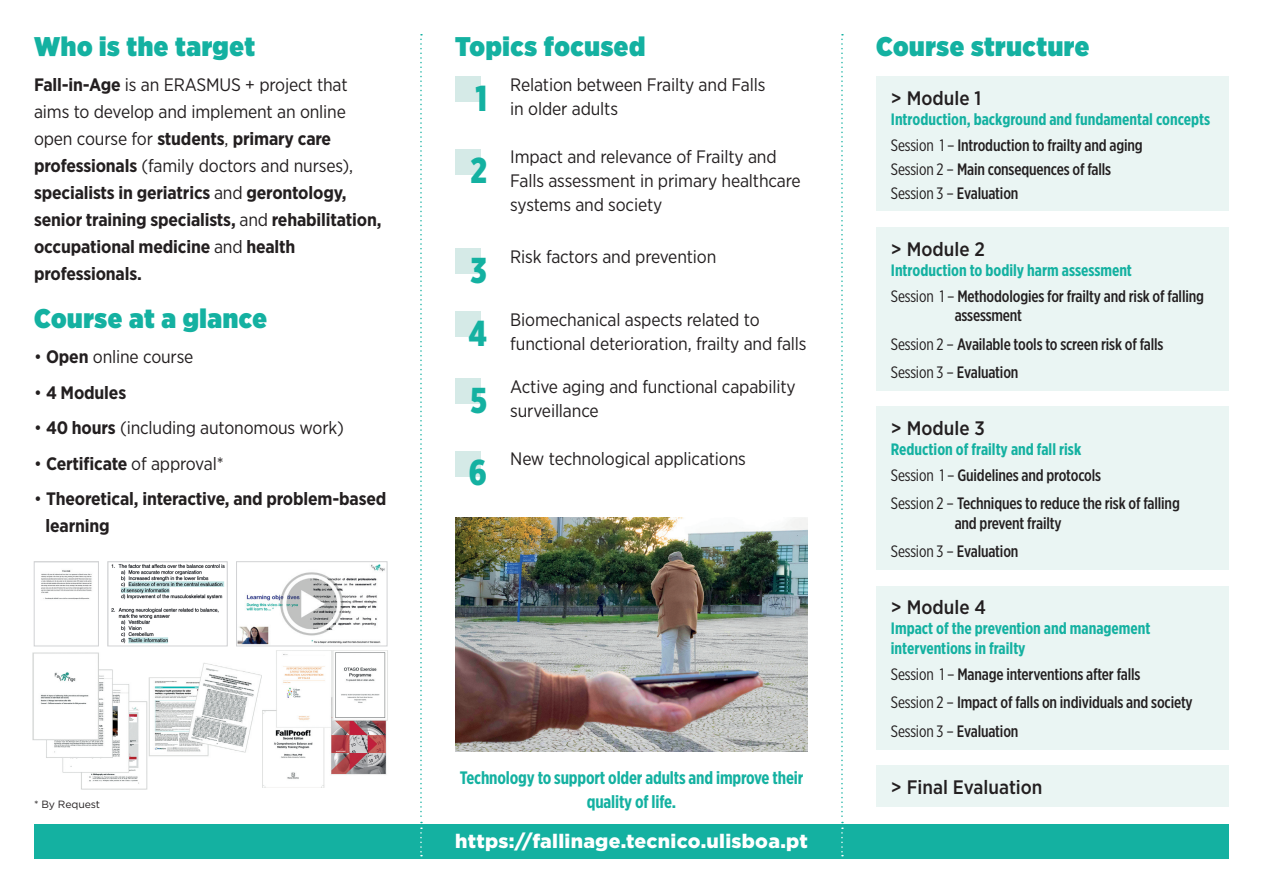
<style>
.page{position:relative;width:1263px;height:893px;background:#fff}
.page>*{position:absolute;margin:0;border:0;box-sizing:border-box;transform-origin:0 0}
.t1{font:900 36px "Gotham X Narrow";color:#14b1a1}
.t2{font:900 27px "Gotham Narrow";letter-spacing:.025em;color:#14b1a1}
.t3{font:500 19.5px "Gotham Narrow";color:#231f20}
.t4{font:900 19.5px "Gotham";letter-spacing:.015em;color:#fff}
.t5{font:18px/24px "Gotham Narrow";letter-spacing:-.01em;color:#231f20}
.t6{font:700 18px/27px "Gotham Narrow";letter-spacing:-.01em;color:#231f20}
.t7{font:700 18px/24px "Gotham X Narrow";letter-spacing:-.01em;color:#14b1a1;text-align:center}
.t8{font:500 16.5px/28.3px "Gotham X Narrow";letter-spacing:-.01em;color:#231f20}
.t9{font:700 16.5px/25.8px "Gotham X Narrow";color:#14b1a1}
.t10{font:10.5px "Gotham";letter-spacing:-.01em;color:#231f20}
.s1{font-weight:400}
.s2{font-weight:700}
.s3{font-weight:400;color:#231f20}
.s4{font-weight:500;color:#231f20}
.s5{font-weight:700;color:#14b1a1}
</style>
<div class="page">
<div style="left:876px;top:77px;width:353px;height:134px;background:#eaf5f3"></div>
<div style="left:876px;top:227px;width:353px;height:164px;background:#eaf5f3"></div>
<div style="left:876px;top:407px;width:353px;height:163px;background:#eaf5f3"></div>
<div style="left:876px;top:586px;width:353px;height:163px;background:#eaf5f3"></div>
<div style="left:876px;top:765px;width:353px;height:41px;background:#eaf5f3"></div>
<div style="left:455px;top:77px;width:25px;height:25px;background:#d5eae7"></div>
<div style="left:455px;top:149px;width:25px;height:25px;background:#d5eae7"></div>
<div style="left:455px;top:248px;width:25px;height:26px;background:#d5eae7"></div>
<div style="left:455px;top:312px;width:25px;height:25px;background:#d5eae7"></div>
<div style="left:455px;top:378px;width:25px;height:26px;background:#d5eae7"></div>
<div style="left:455px;top:451px;width:25px;height:25px;background:#d5eae7"></div>
<img style="left:455px;top:518px;width:353px;height:233px">
<div style="left:34px;top:825px;width:1195px;height:34px;background:#14b1a1"></div>
<img style="left:148px;top:663px;width:114px;height:94px">
<img style="left:111px;top:564px;width:114px;height:80px">
<div style="left:107px;top:561px;width:121px;height:85px;border:1px solid #d1d2d4"></div>
<img style="left:41px;top:570px;width:51px;height:30px">
<div style="left:34px;top:561px;width:65px;height:85px;border:1px solid #d1d2d4"></div>
<img style="left:32px;top:652px;width:116px;height:138px">
<img style="left:262px;top:650px;width:126px;height:138px">
<img style="left:238px;top:564px;width:147px;height:80px">
<div style="left:236px;top:561px;width:151px;height:85px;border:1px solid #d1d2d4"></div>
<svg style="left:420px;top:34px;width:2px;height:822px"></svg>
<svg style="left:841px;top:34px;width:2px;height:822px"></svg>
<h2 class="t2" style="left:34px;top:28px;width:223px">Who is the target</h2>
<h2 class="t2" style="left:455px;top:28px;width:192px">Topics focused</h2>
<h2 class="t2" style="left:876px;top:28px;width:215px">Course structure</h2>
<p class="t6" style="left:34px;top:71px;width:349px">Fall-in-Age <span class="s1">is an ERASMUS + project that aims to develop and implement an online open course for</span> students<span class="s1">,</span> primary care professionals <span class="s1">(family doctors and nurses), </span>specialists in geriatrics <span class="s1">and</span> gerontology, senior training specialists, <span class="s1">and</span> rehabilitation, occupational medicine <span class="s1">and</span> health professionals.</p>
<h2 class="t2" style="left:34px;top:300px;width:234px">Course at a glance</h2>
<p class="t5" style="left:34px;top:344px;width:161px">• <span class="s2">Open</span> online course</p>
<p class="t6" style="left:34px;top:379px;width:94px"><span class="s1">•</span> 4 Modules</p>
<p class="t5" style="left:34px;top:415px;width:312px">• <span class="s2">40 hours</span> (including autonomous work)</p>
<p class="t5" style="left:34px;top:451px;width:191px">• <span class="s2">Certificate</span> of approval*</p>
<p class="t6" style="left:46px;top:485px;width:342px;text-indent:-12px"><span class="s1">•</span> Theoretical, interactive, and problem-based learning</p>
<p class="t5" style="left:475px;top:72px;width:292px;text-indent:35px">Relation between Frailty and Falls<br><sup>1</sup> in older adults</p>
<h1 class="t1" style="left:470px;top:148px;width:18px">2</h1>
<p class="t5" style="left:510px;top:145px;width:292px">Impact and relevance of Frailty and<br>Falls assessment in primary healthcare systems and society</p>
<h1 class="t1" style="left:471px;top:247px;width:18px">3</h1>
<p class="t5" style="left:510px;top:244px;width:208px">Risk factors and prevention</p>
<h1 class="t1" style="left:468px;top:311px;width:20px">4</h1>
<p class="t5" style="left:510px;top:307px;width:298px">Biomechanical aspects related to functional deterioration, frailty and falls</p>
<h1 class="t1" style="left:470px;top:378px;width:18px">5</h1>
<p class="t5" style="left:510px;top:374px;width:287px">Active aging and functional capability surveillance</p>
<h1 class="t1" style="left:469px;top:450px;width:19px">6</h1>
<p class="t5" style="left:510px;top:446px;width:237px">New technological applications</p>
<p class="t10" style="left:34px;top:798px;width:68px">* By Request</p>
<p class="t7" style="left:460px;top:766px;width:345px">Technology to support older adults and improve their quality of life.</p>
<p class="t4" style="left:455px;top:828px;width:354px">https://fallinage.tecnico.ulisboa.pt</p>
<p class="t3" style="left:891px;top:86px;width:92px">&gt; Module 1</p>
<p class="t9" style="left:891px;top:106px;width:321px">Introduction, background and fundamental concepts<br><span class="s3">Session 1 –</span> <span class="s4">Introduction to frailty and aging</span></p>
<p class="t8" style="left:891px;top:157px;width:222px;line-height:24px"><span class="s1">Session 2 –</span> Main consequences of falls<br><span class="s1">Session 3 –</span> Evaluation</p>
<p class="t3" style="left:891px;top:237px;width:96px">&gt; Module 2</p>
<p class="t8" style="left:891px;top:257px;width:315px;line-height:26px"><span class="s5">Introduction to bodily harm assessment<br></span><span class="s1">Session 1 –</span> Methodologies for frailty and risk of falling</p>
<p class="t8" style="left:891px;top:301px;width:274px;text-indent:64px">assessment<br><span class="s1">Session 2 –</span> Available tools to screen risk of falls<br><span class="s1">Session 3 –</span> Evaluation</p>
<p class="t3" style="left:891px;top:416px;width:96px">&gt; Module 3</p>
<p class="t9" style="left:891px;top:436px;width:212px">Reduction of frailty and fall risk<br><span class="s3">Session 1 –</span> <span class="s4">Guidelines and protocols</span></p>
<p class="t8" style="left:955px;top:493px;width:227px;line-height:19.8px;text-indent:-64px"><span class="s1">Session 2 –</span> Techniques to reduce the risk of falling and prevent frailty</p>
<p class="t8" style="left:891px;top:537px;width:129px"><span class="s1">Session 3 –</span> Evaluation</p>
<p class="t3" style="left:891px;top:595px;width:97px">&gt; Module 4</p>
<p class="t9" style="left:891px;top:618px;width:261px;line-height:19.8px">Impact of the prevention and management interventions in frailty</p>
<p class="t8" style="left:891px;top:660px;width:303px"><span class="s1">Session 1 –</span> Manage interventions after falls<br><span class="s1">Session 2 –</span> Impact of falls on individuals and society<br><span class="s1">Session 3 –</span> Evaluation</p>
<p class="t3" style="left:891px;top:775px;width:153px">&gt; Final Evaluation</p>
</div>
